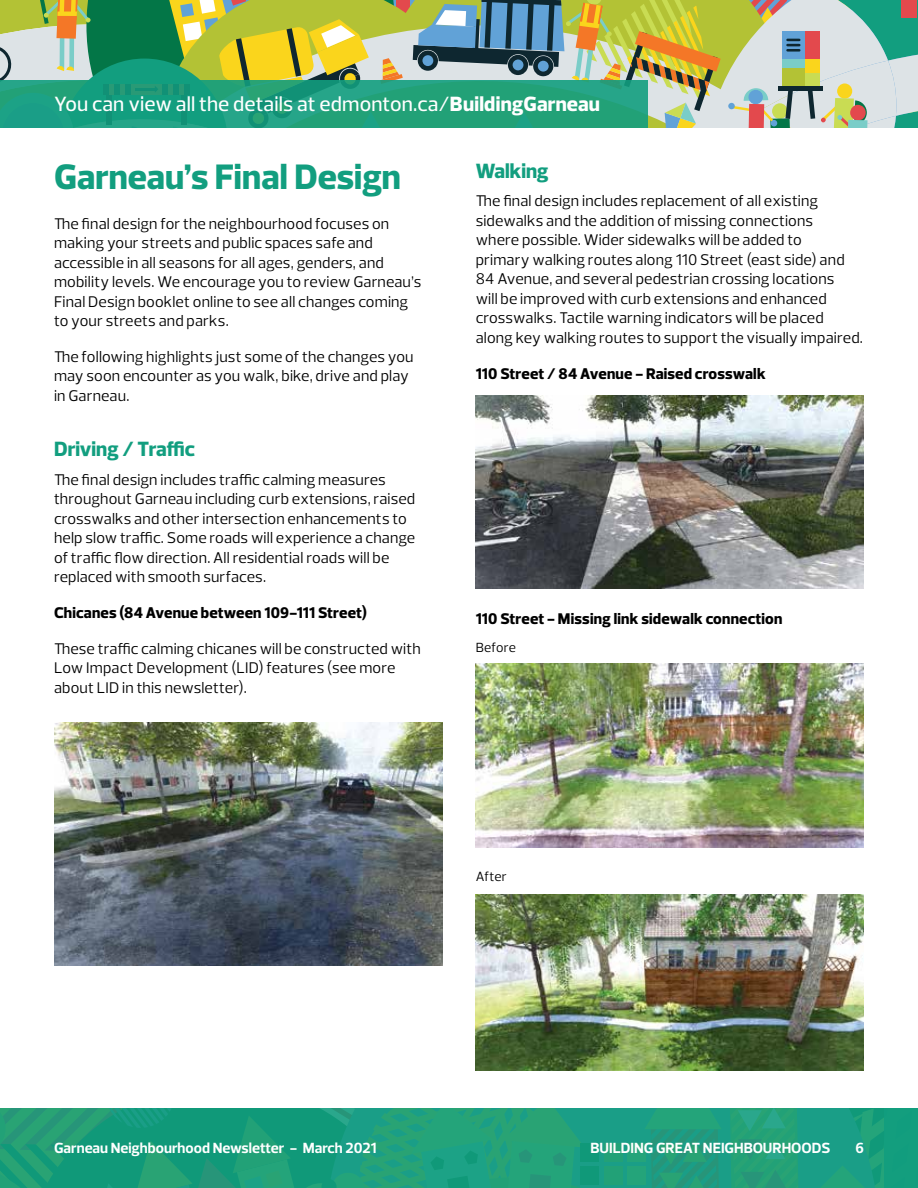
<style>
.page{position:relative;width:918px;height:1188px;background:#fff}
.page>*{position:absolute;margin:0;border:0;box-sizing:border-box;transform-origin:0 0}
.t1{font:800 36px "Prelo";color:#129e7f}
.t2{font:500 21px "Prelo";letter-spacing:.005em;color:#fff}
.t3{font:800 21px "Prelo";color:#129e7f}
.t4{font:15.75px/19.5px "Prelo";letter-spacing:.01em;color:#000}
.t5{font:800 15.75px "Prelo";letter-spacing:.01em;color:#000}
.t6{font:700 15px "Prelo";color:#fff}
.t7{font:13.5px "Prelo";letter-spacing:.015em;color:#000}
.s1{font-weight:800}
</style>
<div class="page">
<svg style="left:0;top:0;width:918px;height:127px;background:#a5b680"></svg>
<div style="left:0;top:1108px;width:918px;height:80px;background:linear-gradient(to bottom,#1d9e7d,#1d9e7b)"></div>
<div style="left:885px;top:1108px;width:33px;height:80px;background:#129e7f"></div>
<svg style="left:0;top:80px;width:648px;height:47px;background:#1e9f7c"></svg>
<hr style="left:0;top:1108px;width:1px;height:80px;background:#129e7f">
<img style="left:476px;top:664px;width:388px;height:183px">
<img style="left:476px;top:895px;width:388px;height:175px">
<img style="left:476px;top:396px;width:388px;height:192px">
<img style="left:54px;top:723px;width:388px;height:243px">
<h2 class="t2" style="left:54px;top:90px;width:548px">You can view all the details at edmonton.ca/<span class="s1">BuildingGarneau</span></h2>
<h1 class="t1" style="left:54px;top:154px;width:348px">Garneau’s Final Design</h1>
<p class="t4" style="left:54px;top:214px;width:369px">The final design for the neighbourhood focuses on making your streets and public spaces safe and accessible in all seasons for all ages, genders, and mobility levels. We encourage you to review Garneau’s Final Design booklet online to see all changes coming to your streets and parks.</p>
<p class="t4" style="left:54px;top:347px;width:361px">The following highlights just some of the changes you may soon encounter as you walk, bike, drive and play in Garneau.</p>
<h2 class="t3" style="left:54px;top:436px;width:142px">Driving / Traffic</h2>
<p class="t4" style="left:54px;top:470px;width:363px">The final design includes traffic calming measures throughout Garneau including curb extensions, raised crosswalks and other intersection enhancements to help slow traffic. Some roads will experience a change of traffic flow direction. All residential roads will be replaced with smooth surfaces.</p>
<p class="t5" style="left:54px;top:603px;width:315px">Chicanes (84 Avenue between 109-111 Street)</p>
<p class="t4" style="left:54px;top:639px;width:368px">These traffic calming chicanes will be constructed with<br>Low Impact Development (LID) features (see more about LID in this newsletter).</p>
<h2 class="t3" style="left:476px;top:158px;width:74px">Walking</h2>
<p class="t4" style="left:476px;top:191px;width:389px">The final design includes replacement of all existing sidewalks and the addition of missing connections<br>where possible. Wider sidewalks will be added to<br>primary walking routes along 110 Street (east side) and 84 Avenue, and several pedestrian crossing locations<br>will be improved with curb extensions and enhanced crosswalks. Tactile warning indicators will be placed along key walking routes to support the visually impaired.</p>
<p class="t5" style="left:476px;top:364px;width:292px">110 Street / 84 Avenue - Raised crosswalk</p>
<p class="t5" style="left:476px;top:609px;width:308px">110 Street - Missing link sidewalk connection</p>
<p class="t7" style="left:476px;top:639px;width:42px">Before</p>
<p class="t7" style="left:476px;top:869px;width:33px">After</p>
<p class="t6" style="left:54px;top:1139px;width:324px">Garneau Neighbourhood Newsletter - March 2021</p>
<p class="t6" style="left:590px;top:1139px;width:241px">BUILDING GREAT NEIGHBOURHOODS</p>
<p class="t6" style="left:855px;top:1139px;width:10px">6</p>
</div>
